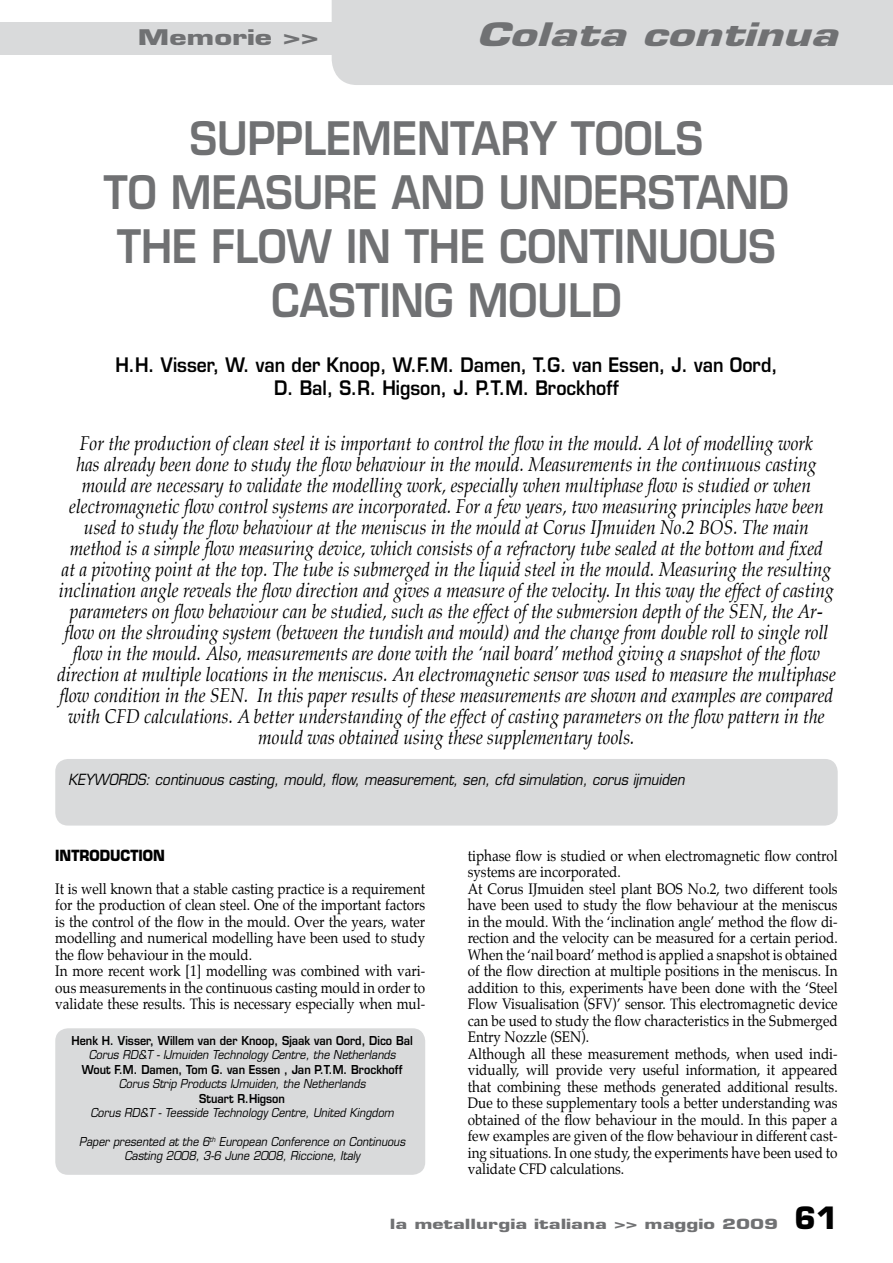
<style>
.page{position:relative;width:893px;height:1263px;background:#fff}
.page>*{position:absolute;margin:0;border:0;box-sizing:border-box;transform-origin:0 0}
.t1{font:600 45px/54px "Eurostile";color:#707173;text-align:center;scale:.9 1}
.t2{font:italic 700 31.5px "Eurostile";color:#707173;scale:1.43 1}
.t3{font:700 21px "Eurostile";color:#707173;scale:1.43 1}
.t4{font:italic 19.5px/21px "Palatino";color:#000;text-align:center;scale:.9 1}
.t5{font:600 19.5px/23.4px "Eurostile";color:#000;text-align:center;scale:.9 1}
.t6{font:15px/16.5px "Palatino";color:#000;scale:.9 1}
.t7{font:italic 15px "Eurostile";color:#000;scale:.9 1}
.t8{font:700 15px "Eurostile";color:#000;scale:.9 1}
.t9{font:700 13.65px "Eurostile";color:#707173;scale:1.43 1}
.t10{font:italic 12px/14.4px "Eurostile";color:#000;text-align:center;scale:.9 1}
.t11{font:600 12px "Eurostile";color:#000;scale:.9 1}
.s1{font-size:30px;color:#000}
</style>
<div class="page">
<div style="left:0;top:22px;width:893px;height:33px;background:#d9dadb"></div>
<div style="left:332px;top:0;width:561px;height:85px;background:#d9dadb"></div>
<div style="left:55px;top:759px;width:783px;height:66px;background:#d9dadb;border-radius:13px"></div>
<div style="left:55px;top:1028px;width:370px;height:147px;background:#d9dadb;border-radius:13px"></div>
<h3 class="t3" style="left:138px;top:25px;width:128px">Memorie &gt;&gt;</h3>
<h2 class="t2" style="left:476px;top:15px;width:254px">Colata continua</h2>
<h1 class="t1" style="left:104px;top:111px;width:763px">SUPPLEMENTARY TOOLS<br>TO MEASURE AND UNDERSTAND<br>THE FLOW IN THE CONTINUOUS<br>CASTING MOULD</h1>
<h3 class="t5" style="left:115px;top:353px;width:737px">H.H. Visser, W. van der Knoop, W.F.M. Damen, T.G. van Essen, J. van Oord,<br>D. Bal, S.R. Higson, J. P.T.M. Brockhoff</h3>
<p class="t4" style="left:57px;top:433px;width:867px">For the production of clean steel it is important to control the flow in the mould. A lot of modelling work<br>has already been done to study the flow behaviour in the mould. Measurements in the continuous casting mould are necessary to validate the modelling work, especially when multiphase flow is studied or when electromagnetic flow control systems are incorporated. For a few years, two measuring principles have been used to study the flow behaviour at the meniscus in the mould at Corus IJmuiden No.2 BOS. The main method is a simple flow measuring device, which consists of a refractory tube sealed at the bottom and fixed<br>at a pivoting point at the top. The tube is submerged in the liquid steel in the mould. Measuring the resulting inclination angle reveals the flow direction and gives a measure of the velocity. In this way the effect of casting parameters on flow behaviour can be studied, such as the effect of the submersion depth of the SEN, the Ar&shy;flow on the shrouding system (between the tundish and mould) and the change from double roll to single roll flow in the mould. Also, measurements are done with the ‘nail board’ method giving a snapshot of the flow direction at multiple locations in the meniscus. An electromagnetic sensor was used to measure the multiphase flow condition in the SEN. In this paper results of these measurements are shown and examples are compared with CFD calculations. A better understanding of the effect of casting parameters on the flow pattern in the mould was obtained using these supplementary tools.</p>
<p class="t7" style="left:68px;top:770px;width:686px">KEYWORDS: continuous casting, mould, flow, measurement, sen, cfd simulation, corus ijmuiden</p>
<p class="t8" style="left:55px;top:846px;width:123px">INTRODUCTION</p>
<p class="t6" style="left:55px;top:880px;width:413px">It is well known that a stable casting practice is a requirement for the production of clean steel. One of the important factors is the control of the flow in the mould. Over the years, water modelling and numerical modelling have been used to study the flow behaviour in the mould.<br>In more recent work [1] modelling was combined with vari&shy;ous measurements in the continuous casting mould in order to validate these results. This is necessary especially when mul-</p>
<p class="t11" style="left:71px;top:1033px;width:381px">Henk H. Visser, Willem van der Knoop, Sjaak van Oord, Dico Bal</p>
<p class="t10" style="left:89px;top:1048px;width:342px">Corus RD&amp;T - IJmuiden Technology Centre, the Netherlands</p>
<p class="t11" style="left:82px;top:1062px;width:358px">Wout F.M. Damen, Tom G. van Essen , Jan P.T.M. Brockhoff</p>
<p class="t10" style="left:119px;top:1077px;width:276px">Corus Strip Products IJmuiden, the Netherlands</p>
<p class="t11" style="left:199px;top:1091px;width:97px">Stuart R.Higson</p>
<p class="t10" style="left:90px;top:1105px;width:339px">Corus RD&amp;T - Teesside Technology Centre, United Kingdom</p>
<p class="t10" style="left:79px;top:1134px;width:364px">Paper presented at the 6<sup>th</sup> European Conference on Continuous<br>Casting 2008, 3-6 June 2008, Riccione, Italy</p>
<p class="t6" style="left:468px;top:847px;width:413px">tiphase flow is studied or when electromagnetic flow control systems are incorporated.<br>At Corus IJmuiden steel plant BOS No.2, two different tools have been used to study the flow behaviour at the meniscus in the mould. With the ‘inclination angle’ method the flow di&shy;rection and the velocity can be measured for a certain period.<br>When the ‘nail board’ method is applied a snapshot is obtained of the flow direction at multiple positions in the meniscus. In addition to this, experiments have been done with the ‘Steel Flow Visualisation (SFV)’ sensor. This electromagnetic device can be used to study the flow characteristics in the Submerged Entry Nozzle (SEN).<br>Although all these measurement methods, when used indi&shy;vidually, will provide very useful information, it appeared that combining these methods generated additional results.<br>Due to these supplementary tools a better understanding was obtained of the flow behaviour in the mould. In this paper a few examples are given of the flow behaviour in different cast&shy;ing situations. In one study, the experiments have been used to validate CFD calculations.</p>
<p class="t9" style="left:390px;top:1215px;width:315px">la metallurgia italiana &gt;&gt; maggio 2009 <span class="s1">61</span></p>
</div>
